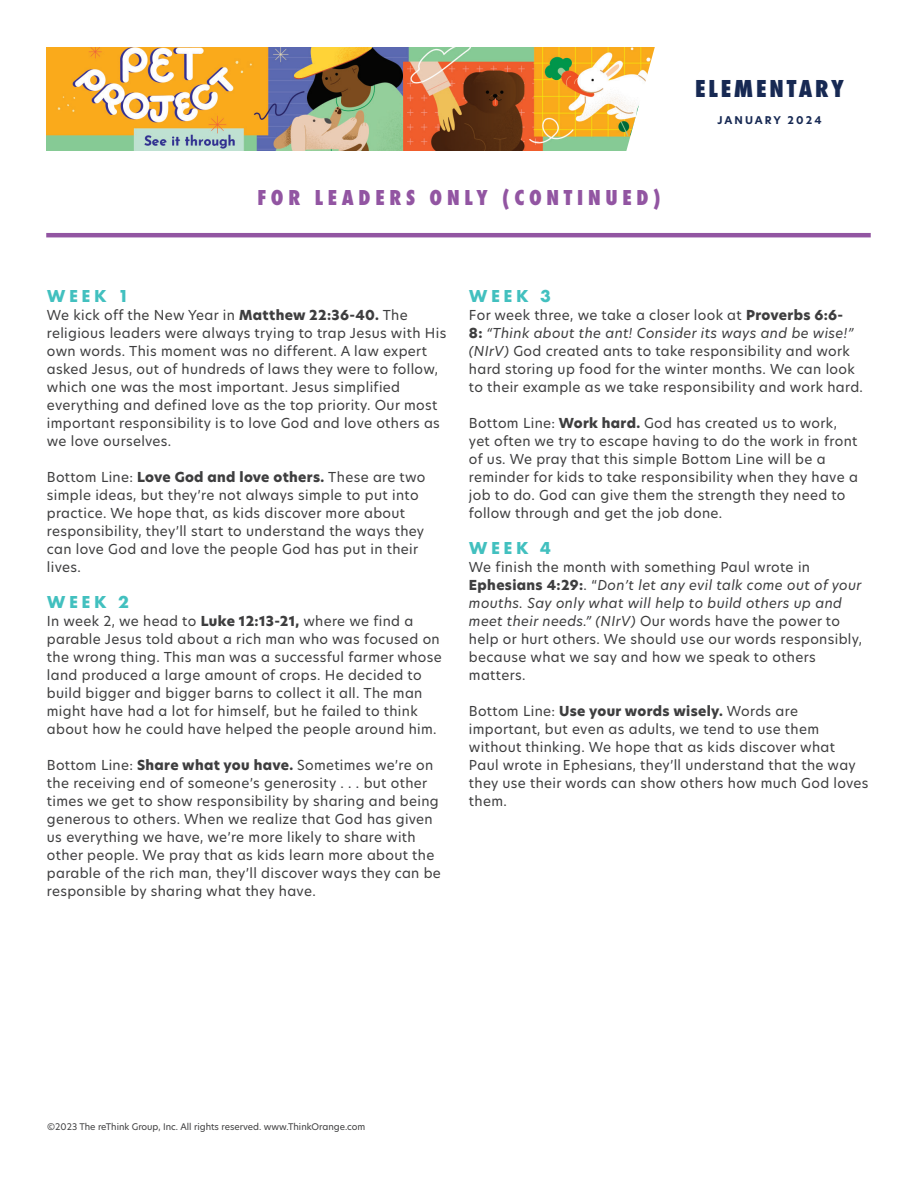
<style>
.page{position:relative;width:918px;height:1188px;background:#fff}
.page>*{position:absolute;margin:0;border:0;box-sizing:border-box;transform-origin:0 0}
.t1{font:800 25.5px "Futura PT Cond";letter-spacing:.11em;color:#172953}
.t2{font:800 22.5px "Futura PT Cond";letter-spacing:.21em;color:#9255a2}
.t3{font:700 18px "Futura PT";letter-spacing:.21em;color:#42c0bf}
.t4{font:13.5px/18px "New Hero";letter-spacing:.025em;color:#3e3e3f}
.t5{font:700 10.5px "New Hero";letter-spacing:.2em;color:#172953}
.t6{font:9px "New Hero";color:#3e3e3f}
.s1{font-weight:800}
.s2{font-style:italic}
</style>
<div class="page">
<img style="left:46px;top:47px;width:580px;height:103px">
<svg style="left:626px;top:47px;width:29px;height:104px"></svg>
<hr style="left:46px;top:233px;width:825px;height:4px;background:#9255a2">
<p class="t1" style="left:695px;top:74px;width:150px">ELEMENTARY</p>
<p class="t2" style="left:257px;top:184px;width:405px">FOR LEADERS ONLY (CONTINUED)</p>
<p class="t5" style="left:717px;top:113px;width:106px">JANUARY 2024</p>
<p class="t3" style="left:47px;top:284px;width:84px">WEEK 1</p>
<p class="t4" style="left:47px;top:305px;width:401px">We kick off the New Year in <span class="s1">Matthew 22:36-40.</span> The religious leaders were always trying to trap Jesus with His own words. This moment was no different. A law expert asked Jesus, out of hundreds of laws they were to follow, which one was the most important. Jesus simplified everything and defined love as the top priority. Our most important responsibility is to love God and love others as we love ourselves.</p>
<p class="t4" style="left:47px;top:467px;width:380px">Bottom Line: <span class="s1">Love God and love others.</span> These are two simple ideas, but they’re not always simple to put into practice. We hope that, as kids discover more about responsibility, they’ll start to understand the ways they can love God and love the people God has put in their lives.</p>
<p class="t3" style="left:47px;top:590px;width:84px">WEEK 2</p>
<p class="t4" style="left:47px;top:611px;width:397px">In week 2, we head to <span class="s1">Luke 12:13-21,</span> where we find a parable Jesus told about a rich man who was focused on the wrong thing. This man was a successful farmer whose land produced a large amount of crops. He decided to build bigger and bigger barns to collect it all. The man might have had a lot for himself, but he failed to think about how he could have helped the people around him.</p>
<p class="t4" style="left:47px;top:755px;width:396px">Bottom Line: <span class="s1">Share what you have.</span> Sometimes we’re on the receiving end of someone’s generosity . . . but other times we get to show responsibility by sharing and being generous to others. When we realize that God has given us everything we have, we’re more likely to share with other people. We pray that as kids learn more about the parable of the rich man, they’ll discover ways they can be responsible by sharing what they have.</p>
<p class="t3" style="left:469px;top:284px;width:84px">WEEK 3</p>
<p class="t4" style="left:469px;top:305px;width:396px">For week three, we take a closer look at <span class="s1">Proverbs 6:6-<br>8:</span> <span class="s2">“Think about the ant! Consider its ways and be wise!” (NIrV)</span> God created ants to take responsibility and work hard storing up food for the winter months. We can look to their example as we take responsibility and work hard.</p>
<p class="t4" style="left:469px;top:413px;width:390px">Bottom Line: <span class="s1">Work hard.</span> God has created us to work, yet often we try to escape having to do the work in front of us. We pray that this simple Bottom Line will be a reminder for kids to take responsibility when they have a job to do. God can give them the strength they need to follow through and get the job done.</p>
<p class="t3" style="left:469px;top:536px;width:84px">WEEK 4</p>
<p class="t4" style="left:469px;top:557px;width:395px">We finish the month with something Paul wrote in <span class="s1">Ephesians 4:29:</span>. “<span class="s2">Don’t let any evil talk come out of your mouths. Say only what will help to build others up and meet their needs.” (NIrV)</span> Our words have the power to help or hurt others. We should use our words responsibly, because what we say and how we speak to others matters.</p>
<p class="t4" style="left:469px;top:701px;width:401px">Bottom Line: <span class="s1">Use your words wisely.</span> Words are important, but even as adults, we tend to use them without thinking. We hope that as kids discover what<br>Paul wrote in Ephesians, they’ll understand that the way they use their words can show others how much God loves them.</p>
<p class="t6" style="left:47px;top:1120px;width:320px">©2023 The reThink Group, Inc. All rights reserved. www.ThinkOrange.com</p>
</div>
